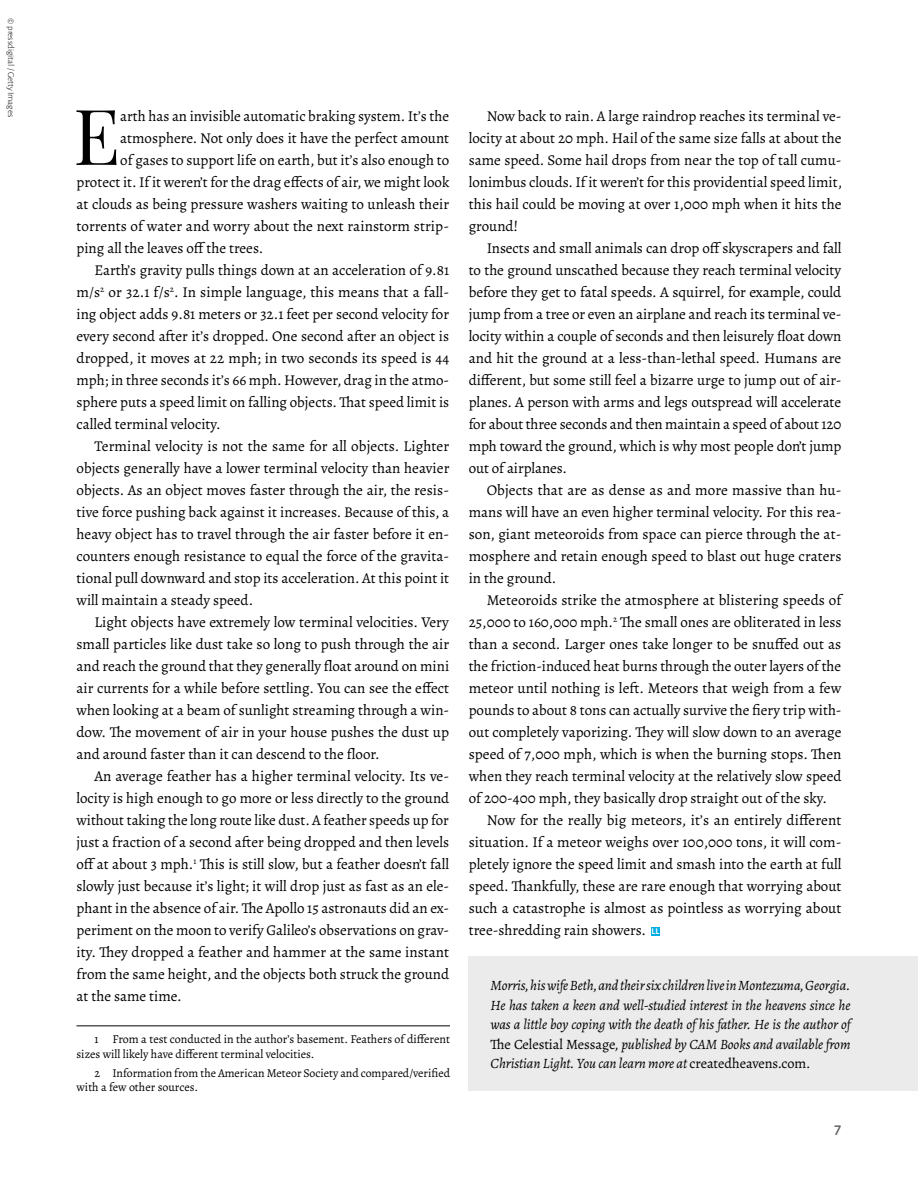
<style>
.page{position:relative;width:918px;height:1188px;background:#fff}
.page>*{position:absolute;margin:0;border:0;box-sizing:border-box;transform-origin:0 0}
.t1{font:77.1px "Playfair Display";color:#000}
.t2{font:15px/22px "Alegreya";color:#000;text-align:justify}
.t3{font:italic 14.25px/19.5px "Alegreya";letter-spacing:-.005em;color:#000;text-align:justify}
.t4{font:600 13.5px "Novel Sans Pro";color:#636466}
.t5{font:12px/14.4px "Alegreya";color:#000}
.t6{font:300 9px "Alegreya Sans";color:#000}
.s1{font-style:normal}
</style>
<div class="page">
<hr style="left:76px;top:1025px;width:374px;height:1px;background:#000">
<svg style="left:651px;top:927px;width:9px;height:8px"></svg>
<div style="left:468px;top:956px;width:450px;height:135px;background:#ebebec"></div>
<p class="t6" style="left:17px;top:18px;width:100px;rotate:90deg">© pressdigital / Getty Images</p>
<h1 class="t1" style="left:73px;top:76px;width:48px">E</h1>
<p class="t2" style="left:120px;top:105px;width:330px">arth has an invisible automatic braking system. It’s the</p>
<p class="t2" style="left:120px;top:127px;width:330px">atmosphere. Not only does it have the perfect amount</p>
<p class="t2" style="left:120px;top:149px;width:331px">of gases to support life on earth, but it’s also enough to</p>
<p class="t2" style="left:76px;top:171px;width:374px">protect it. If it weren’t for the drag effects of air, we might look</p>
<p class="t2" style="left:76px;top:193px;width:374px">at clouds as being pressure washers waiting to unleash their</p>
<p class="t2" style="left:76px;top:215px;width:374px">torrents of water and worry about the next rainstorm strip-</p>
<p class="t2" style="left:76px;top:237px;width:188px">ping all the leaves off the trees.</p>
<p class="t2" style="left:94px;top:259px;width:356px">Earth’s gravity pulls things down at an acceleration of 9.81</p>
<p class="t2" style="left:76px;top:281px;width:374px">m/s<sup>2</sup> or 32.1 f/s<sup>2</sup>. In simple language, this means that a fall-</p>
<p class="t2" style="left:76px;top:303px;width:374px">ing object adds 9.81 meters or 32.1 feet per second velocity for</p>
<p class="t2" style="left:76px;top:325px;width:374px">every second after it’s dropped. One second after an object is</p>
<p class="t2" style="left:76px;top:347px;width:374px">dropped, it moves at 22 mph; in two seconds its speed is 44</p>
<p class="t2" style="left:76px;top:369px;width:374px">mph; in three seconds it’s 66 mph. However, drag in the atmo-</p>
<p class="t2" style="left:76px;top:391px;width:374px">sphere puts a speed limit on falling objects. That speed limit is</p>
<p class="t2" style="left:76px;top:413px;width:146px">called terminal velocity.</p>
<p class="t2" style="left:94px;top:435px;width:356px">Terminal velocity is not the same for all objects. Lighter</p>
<p class="t2" style="left:76px;top:457px;width:375px">objects generally have a lower terminal velocity than heavier</p>
<p class="t2" style="left:76px;top:479px;width:374px">objects. As an object moves faster through the air, the resis-</p>
<p class="t2" style="left:76px;top:501px;width:374px">tive force pushing back against it increases. Because of this, a</p>
<p class="t2" style="left:76px;top:523px;width:374px">heavy object has to travel through the air faster before it en-</p>
<p class="t2" style="left:76px;top:545px;width:374px">counters enough resistance to equal the force of the gravita-</p>
<p class="t2" style="left:76px;top:567px;width:374px">tional pull downward and stop its acceleration. At this point it</p>
<p class="t2" style="left:76px;top:589px;width:178px">will maintain a steady speed.</p>
<p class="t2" style="left:94px;top:611px;width:356px">Light objects have extremely low terminal velocities. Very</p>
<p class="t2" style="left:76px;top:633px;width:374px">small particles like dust take so long to push through the air</p>
<p class="t2" style="left:76px;top:655px;width:374px">and reach the ground that they generally float around on mini</p>
<p class="t2" style="left:76px;top:677px;width:374px">air currents for a while before settling. You can see the effect</p>
<p class="t2" style="left:76px;top:699px;width:374px">when looking at a beam of sunlight streaming through a win-</p>
<p class="t2" style="left:76px;top:721px;width:374px">dow. The movement of air in your house pushes the dust up</p>
<p class="t2" style="left:76px;top:743px;width:305px">and around faster than it can descend to the floor.</p>
<p class="t2" style="left:94px;top:765px;width:356px">An average feather has a higher terminal velocity. Its ve-</p>
<p class="t2" style="left:76px;top:787px;width:374px">locity is high enough to go more or less directly to the ground</p>
<p class="t2" style="left:76px;top:809px;width:374px">without taking the long route like dust. A feather speeds up for</p>
<p class="t2" style="left:76px;top:831px;width:374px">just a fraction of a second after being dropped and then levels</p>
<p class="t2" style="left:76px;top:853px;width:374px">off at about 3 mph.<sup>1</sup> This is still slow, but a feather doesn’t fall</p>
<p class="t2" style="left:77px;top:875px;width:374px">slowly just because it’s light; it will drop just as fast as an ele-</p>
<p class="t2" style="left:77px;top:897px;width:374px">phant in the absence of air. The Apollo 15 astronauts did an ex-</p>
<p class="t2" style="left:76px;top:919px;width:374px">periment on the moon to verify Galileo’s observations on grav-</p>
<p class="t2" style="left:76px;top:941px;width:374px">ity. They dropped a feather and hammer at the same instant</p>
<p class="t2" style="left:76px;top:963px;width:374px">from the same height, and the objects both struck the ground</p>
<p class="t2" style="left:76px;top:985px;width:107px">at the same time.</p>
<p class="t5" style="left:76px;top:1032px;width:375px;text-indent:18px">1 From a test conducted in the author’s basement. Feathers of different sizes will likely have different terminal velocities.</p>
<p class="t5" style="left:76px;top:1065px;width:375px;text-indent:18px">2 Information from the American Meteor Society and compared/verified with a few other sources.</p>
<p class="t2" style="left:469px;top:105px;width:375px;text-indent:18px">Now back to rain. A large raindrop reaches its terminal ve&shy;locity at about 20 mph. Hail of the same size falls at about the same speed. Some hail drops from near the top of tall cumu&shy;lonimbus clouds. If it weren’t for this providential speed limit, this hail could be moving at over 1,000 mph when it hits the ground!</p>
<p class="t2" style="left:469px;top:237px;width:374px;text-indent:18px">Insects and small animals can drop off skyscrapers and fall to the ground unscathed because they reach terminal velocity before they get to fatal speeds. A squirrel, for example, could jump from a tree or even an airplane and reach its terminal ve&shy;locity within a couple of seconds and then leisurely float down and hit the ground at a less-than-lethal speed. Humans are different, but some still feel a bizarre urge to jump out of air&shy;planes. A person with arms and legs outspread will accelerate for about three seconds and then maintain a speed of about 120 mph toward the ground, which is why most people don’t jump out of airplanes.</p>
<p class="t2" style="left:469px;top:479px;width:374px;text-indent:18px">Objects that are as dense as and more massive than hu&shy;mans will have an even higher terminal velocity. For this rea&shy;son, giant meteoroids from space can pierce through the at&shy;mosphere and retain enough speed to blast out huge craters in the ground.</p>
<p class="t2" style="left:487px;top:589px;width:356px">Meteoroids strike the atmosphere at blistering speeds of</p>
<p class="t2" style="left:469px;top:611px;width:374px">25,000 to 160,000 mph.<sup>2</sup> The small ones are obliterated in less</p>
<p class="t2" style="left:469px;top:633px;width:374px">than a second. Larger ones take longer to be snuffed out as</p>
<p class="t2" style="left:469px;top:655px;width:374px">the friction-induced heat burns through the outer layers of the</p>
<p class="t2" style="left:469px;top:677px;width:374px">meteor until nothing is left. Meteors that weigh from a few</p>
<p class="t2" style="left:469px;top:699px;width:374px">pounds to about 8 tons can actually survive the fiery trip with-</p>
<p class="t2" style="left:469px;top:721px;width:374px">out completely vaporizing. They will slow down to an average</p>
<p class="t2" style="left:469px;top:743px;width:374px">speed of 7,000 mph, which is when the burning stops. Then</p>
<p class="t2" style="left:469px;top:765px;width:374px">when they reach terminal velocity at the relatively slow speed</p>
<p class="t2" style="left:469px;top:787px;width:360px">of 200-400 mph, they basically drop straight out of the sky.</p>
<p class="t2" style="left:487px;top:809px;width:356px">Now for the really big meteors, it’s an entirely different</p>
<p class="t2" style="left:469px;top:831px;width:374px">situation. If a meteor weighs over 100,000 tons, it will com-</p>
<p class="t2" style="left:469px;top:853px;width:374px">pletely ignore the speed limit and smash into the earth at full</p>
<p class="t2" style="left:469px;top:875px;width:374px">speed. Thankfully, these are rare enough that worrying about</p>
<p class="t2" style="left:469px;top:897px;width:374px">such a catastrophe is almost as pointless as worrying about</p>
<p class="t2" style="left:469px;top:919px;width:179px">tree-shredding rain showers.</p>
<p class="t3" style="left:490px;top:976px;width:362px">Morris, his wife Beth, and their six children live in Montezuma, Georgia.<br>He has taken a keen and well-studied interest in the heavens since he was a little boy coping with the death of his father. He is the author of <span class="s1">The Celestial Message</span>, published by CAM Books and available from Christian Light. You can learn more at <span class="s1">createdheavens.com.</span></p>
<p class="t4" style="left:834px;top:1121px;width:9px">7</p>
</div>
